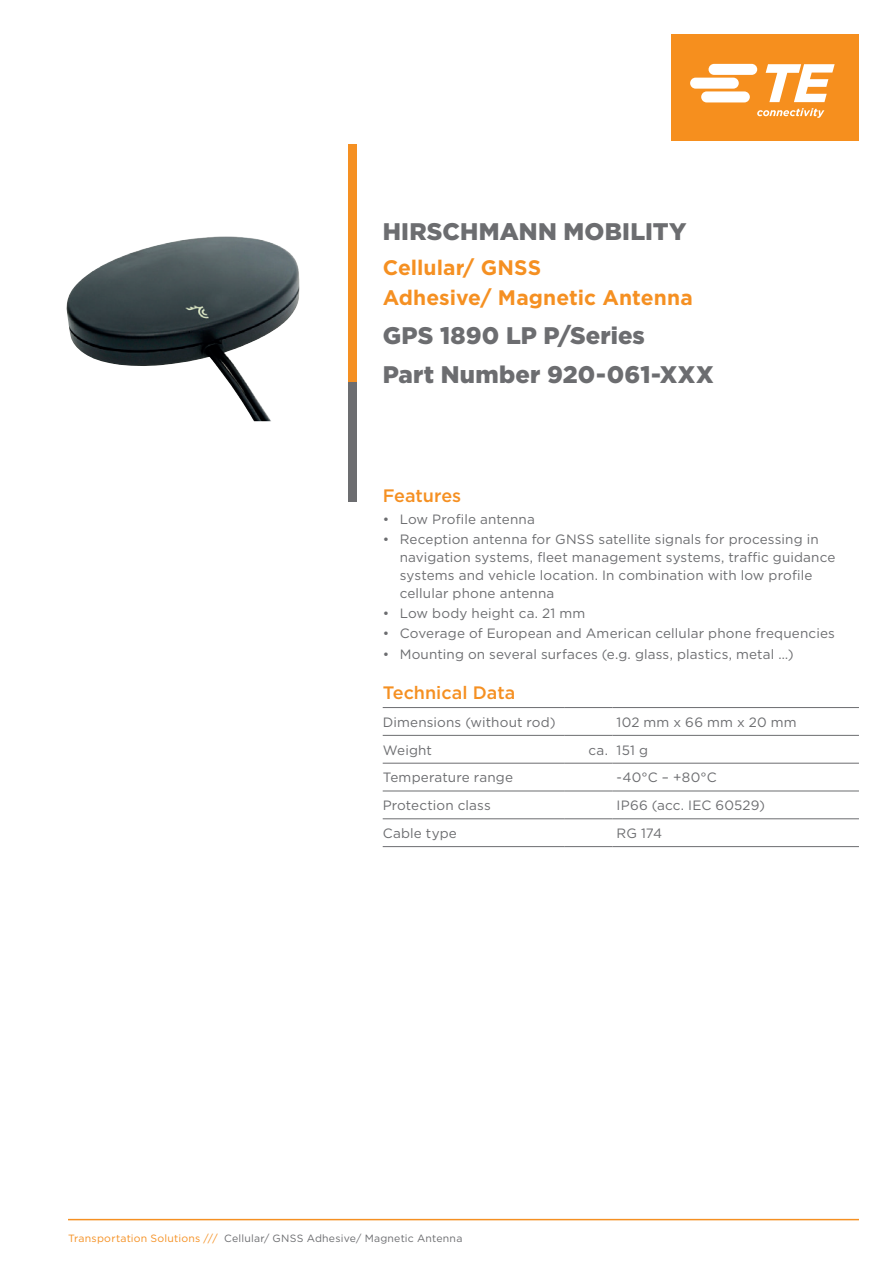
<style>
.page{position:relative;width:893px;height:1263px;background:#fff}
.page>*{position:absolute;margin:0;border:0;box-sizing:border-box;transform-origin:0 0}
.t1{font:900 24px/39px "Gotham";letter-spacing:.005em;color:#6c6d70}
.t2{font:700 21px/30px "Gotham";color:#f59022}
.t3{font:500 18px "Gotham";color:#f59022}
.t4{font:13.5px/18px "Gotham";letter-spacing:.01em;color:#6c6d70}
.t5{font:10.5px "Gotham";letter-spacing:.02em;color:#6c6d70}
.s1{color:#f59022}
</style>
<div class="page">
<div style="left:672px;top:34px;width:187px;height:106px;background:#f68f1e"></div>
<svg style="left:690px;top:64px;width:145px;height:54px"></svg>
<hr style="left:68px;top:1219px;width:791px;height:1px;background:#f59022">
<div style="left:349px;top:145px;width:8px;height:238px;background:#f59022"></div>
<div style="left:349px;top:383px;width:8px;height:119px;background:#6c6d70"></div>
<img style="left:66px;top:236px;width:234px;height:185px">
<hr style="left:383px;top:707px;width:181px;height:1px;background:#6c6d70">
<hr style="left:564px;top:707px;width:48px;height:1px;background:#6c6d70">
<hr style="left:612px;top:707px;width:247px;height:1px;background:#6c6d70">
<hr style="left:383px;top:735px;width:181px;height:1px;background:#6c6d70">
<hr style="left:564px;top:735px;width:48px;height:1px;background:#6c6d70">
<hr style="left:612px;top:735px;width:247px;height:1px;background:#6c6d70">
<hr style="left:383px;top:763px;width:181px;height:1px;background:#6c6d70">
<hr style="left:564px;top:763px;width:48px;height:1px;background:#6c6d70">
<hr style="left:612px;top:763px;width:247px;height:1px;background:#6c6d70">
<hr style="left:383px;top:791px;width:181px;height:1px;background:#6c6d70">
<hr style="left:564px;top:791px;width:48px;height:1px;background:#6c6d70">
<hr style="left:612px;top:791px;width:247px;height:1px;background:#6c6d70">
<hr style="left:383px;top:818px;width:181px;height:1px;background:#6c6d70">
<hr style="left:564px;top:818px;width:48px;height:1px;background:#6c6d70">
<hr style="left:612px;top:818px;width:247px;height:1px;background:#6c6d70">
<hr style="left:383px;top:846px;width:181px;height:1px;background:#6c6d70">
<hr style="left:564px;top:846px;width:48px;height:1px;background:#6c6d70">
<hr style="left:612px;top:846px;width:247px;height:1px;background:#6c6d70">
<h1 class="t1" style="left:383px;top:212px;width:305px">HIRSCHMANN MOBILITY</h1>
<h2 class="t2" style="left:383px;top:252px;width:312px">Cellular/ GNSS<br>Adhesive/ Magnetic Antenna</h2>
<h1 class="t1" style="left:383px;top:315px;width:332px">GPS 1890 LP P/Series<br>Part Number 920-061-XXX</h1>
<h3 class="t3" style="left:383px;top:484px;width:80px">Features</h3>
<p class="t4" style="left:383px;top:510px;width:154px">• Low Profile antenna</p>
<p class="t4" style="left:400px;top:530px;width:437px;text-indent:-17px">• Reception antenna for GNSS satellite signals for processing in navigation systems, fleet management systems, traffic guidance systems and vehicle location. In combination with low profile cellular phone antenna</p>
<p class="t4" style="left:383px;top:604px;width:204px">• Low body height ca. 21 mm</p>
<p class="t4" style="left:383px;top:624px;width:454px">• Coverage of European and American cellular phone frequencies</p>
<p class="t4" style="left:383px;top:644px;width:412px">• Mounting on several surfaces (e.g. glass, plastics, metal …)</p>
<h3 class="t3" style="left:383px;top:681px;width:134px">Technical Data</h3>
<p class="t4" style="left:383px;top:713px;width:175px">Dimensions (without rod)</p>
<p class="t4" style="left:617px;top:713px;width:182px">102 mm x 66 mm x 20 mm</p>
<p class="t4" style="left:383px;top:741px;width:51px">Weight</p>
<p class="t4" style="left:589px;top:741px;width:61px">ca. 151 g</p>
<p class="t4" style="left:383px;top:768px;width:132px">Temperature range</p>
<p class="t4" style="left:617px;top:768px;width:102px">-40°C – +80°C</p>
<p class="t4" style="left:383px;top:796px;width:110px">Protection class</p>
<p class="t4" style="left:617px;top:796px;width:150px">IP66 (acc. IEC 60529)</p>
<p class="t4" style="left:383px;top:824px;width:76px">Cable type</p>
<p class="t4" style="left:617px;top:824px;width:47px">RG 174</p>
<p class="t5" style="left:68px;top:1231px;width:396px"><span class="s1">Transportation Solutions ///</span> Cellular/ GNSS Adhesive/ Magnetic Antenna</p>
</div>
